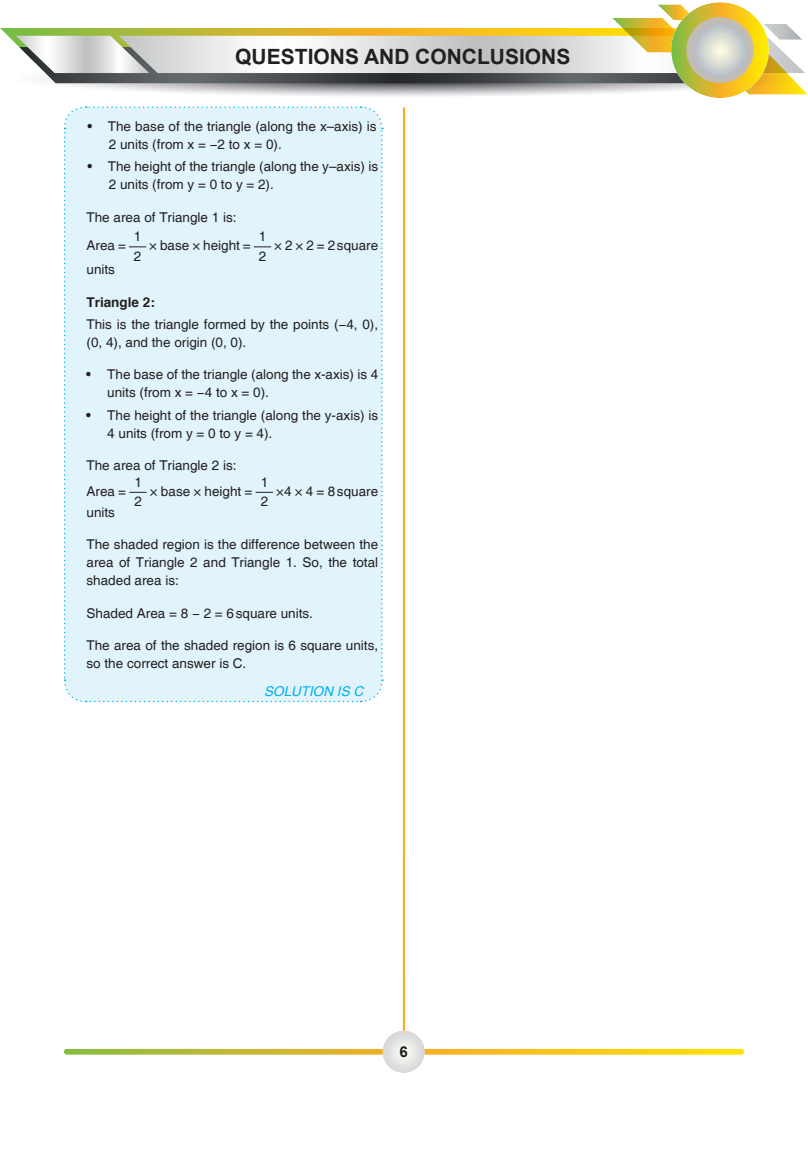
<style>
.page{position:relative;width:808px;height:1149px;background:#fff}
.page>*{position:absolute;margin:0;border:0;box-sizing:border-box;transform-origin:0 0}
.t1{font:700 21px "Arial";color:#231f20}
.t2{font:700 15px "Arial";color:#231f20}
.t3{font:13.5px/18px "Helvetica";color:#231f20}
.t4{font:italic 13.5px "Helvetica";color:#00aeef}
.t5{font:700 13.5px "Helvetica";color:#231f20}
.s1{font-family:"Helvetica T."}
</style>
<div class="page">
<svg style="left:0;top:2px;width:808px;height:96px"></svg>
<svg style="left:686px;top:17px;width:68px;height:66px"></svg>
<svg style="left:64px;top:1048px;width:680px;height:6px"></svg>
<svg style="left:382px;top:1030px;width:43px;height:42px"></svg>
<hr style="left:403px;top:107px;width:2px;height:923px;background:#f7b026">
<div style="left:63px;top:106px;width:320px;height:596px;background:#e1f4fc"></div>
<h1 class="t1" style="left:235px;top:44px;width:337px">QUESTIONS AND CONCLUSIONS</h1>
<p class="t3" style="left:109px;top:118px;width:269px;text-indent:-21px"><span class="s1">•</span> The base of the triangle (along the x–axis) is<br>2 units (from x = −2 to x = 0).</p>
<p class="t3" style="left:109px;top:158px;width:271px;text-indent:-21px"><span class="s1">•</span> The height of the triangle (along the y–axis) is<br>2 units (from y = 0 to y = 2).</p>
<p class="t3" style="left:87px;top:203px;width:152px;line-height:28.2px">The area of Triangle 1 is:<br>Area =</p>
<p class="t3" style="left:134px;top:227px;width:9px;line-height:19.2px">1<br>2</p>
<p class="t3" style="left:149px;top:237px;width:103px">× base × height =</p>
<p class="t3" style="left:259px;top:227px;width:9px;line-height:19.2px">1<br>2</p>
<p class="t3" style="left:274px;top:237px;width:106px">× 2 × 2 = 2 square</p>
<p class="t3" style="left:87px;top:261px;width:30px">units</p>
<p class="t5" style="left:87px;top:296px;width:70px">Triangle 2:</p>
<p class="t3" style="left:87px;top:315px;width:293px">This is the triangle formed by the points (−4, 0), (0, 4), and the origin (0, 0).</p>
<p class="t3" style="left:107px;top:366px;width:272px;text-indent:-21px"><span class="s1">•</span> The base of the triangle (along the x-axis) is 4 units (from x = −4 to x = 0).</p>
<p class="t3" style="left:107px;top:406px;width:272px;text-indent:-21px"><span class="s1">•</span> The height of the triangle (along the y-axis) is<br>4 units (from y = 0 to y = 4).</p>
<p class="t3" style="left:87px;top:454px;width:152px;line-height:25.2px">The area of Triangle 2 is:<br>Area =</p>
<p class="t3" style="left:134px;top:473px;width:9px;line-height:19.2px">1<br>2</p>
<p class="t3" style="left:150px;top:482px;width:104px">× base × height =</p>
<p class="t3" style="left:261px;top:473px;width:9px;line-height:19.2px">1<br>2</p>
<p class="t3" style="left:276px;top:482px;width:103px">×4 × 4 = 8 square</p>
<p class="t3" style="left:87px;top:504px;width:30px">units</p>
<p class="t3" style="left:87px;top:536px;width:293px;text-align:justify">The shaded region is the difference between the area of Triangle 2 and Triangle 1. So, the total shaded area is:</p>
<p class="t3" style="left:87px;top:604px;width:228px">Shaded Area = 8 − 2 = 6 square units.</p>
<p class="t3" style="left:87px;top:637px;width:293px">The area of the shaded region is 6 square units, so the correct answer is C.</p>
<p class="t4" style="left:264px;top:683px;width:101px">SOLUTION IS C</p>
<p class="t2" style="left:399px;top:1042px;width:10px">6</p>
</div>
